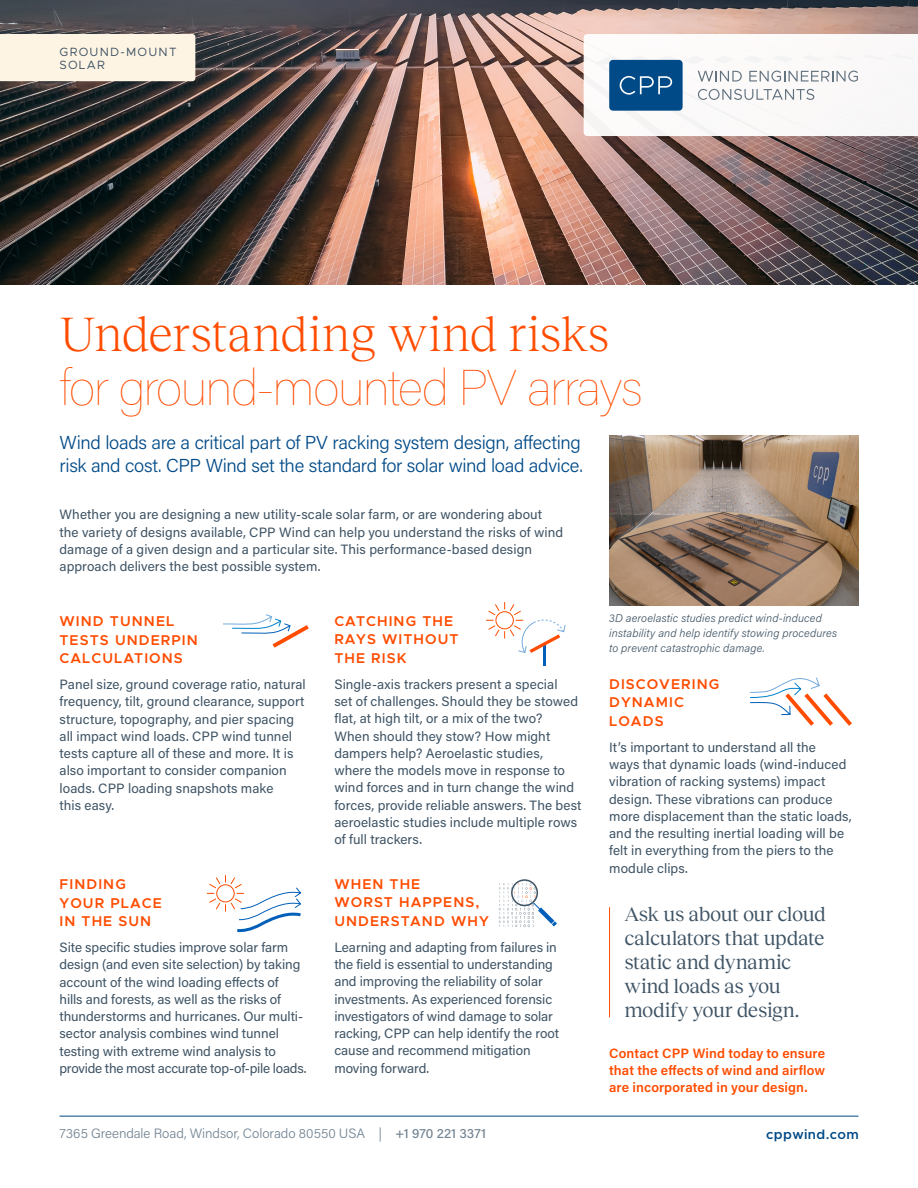
<style>
.page{position:relative;width:918px;height:1188px;background:#fff}
.page>*{position:absolute;margin:0;border:0;box-sizing:border-box;transform-origin:0 0}
.Headline_LARGE_SERIF{font:100 49.95px "Acumin Pro";letter-spacing:-.04em;color:#ff4c00}
.Headline_LARGE_SERIF-2{font:300 49.8px "Reckless Neue";letter-spacing:-.01em;color:#ff4c00}
.Pullout_Quote_-_ORAN{font:20.25px/24px "Reckless Neue";letter-spacing:-.02em;color:#3e5364}
.t1{font:300 18.75px/22.5px "Acumin Pro";letter-spacing:-.02em;color:#004a87}
.Subhead_SEMIBOLD{font:600 14.25px/18.8px "Metropolis";letter-spacing:.075em;color:#ff4c00}
.Subhead_SEMIBOLD-2{font:13.5px/17.2px "Acumin Pro";letter-spacing:.005em;color:#3e5364}
.Body_Copy_LARGE_REGU{font:600 13.5px/17.2px "Acumin Pro";letter-spacing:.01em;color:#ff4c00;text-align:justify}
.Footer_ADDRESS{font:300 13.5px "Acumin Pro";letter-spacing:-.005em;color:#748593}
.Footer_URL{font:600 13.5px "Metropolis";letter-spacing:.03em;color:#004a87}
.Profit_Centre_Tag{font:12px/13.5px "Metropolis";letter-spacing:.1em;color:#3e5364}
.t2{font:italic 300 11.25px/15px "Acumin Pro";letter-spacing:.01em;color:#3e5364}
.s1{font-weight:500}
</style>
<div class="page">
<img style="left:0;top:0;width:918px;height:285px">
<svg style="left:584px;top:34px;width:334px;height:102px"></svg>
<hr style="left:60px;top:1116px;width:798px;height:1px;background:#004a87">
<img style="left:609px;top:436px;width:249px;height:170px">
<div style="left:0;top:34px;width:195px;height:47px;background:#fef4e4"></div>
<hr style="left:609px;top:907px;width:1px;height:110px;background:#ff4c00">
<svg style="left:750px;top:677px;width:102px;height:49px"></svg>
<svg style="left:207px;top:875px;width:94px;height:58px"></svg>
<svg style="left:223px;top:614px;width:86px;height:34px"></svg>
<hr style="left:544px;top:645px;width:2px;height:21px;background:#005fb9">
<svg style="left:486px;top:602px;width:80px;height:51px"></svg>
<svg style="left:499px;top:881px;width:58px;height:46px"></svg>
<div style="left:511px;top:879px;width:27px;height:27px;border:2px solid #3e5364;border-radius:50%"></div>
<p class="Profit_Centre_Tag" style="left:60px;top:45px;width:119px">GROUND-MOUNT<br>SOLAR</p>
<p class="Headline_LARGE_SERIF-2" style="left:60px;top:300px;width:552px">Understanding wind risks</p>
<p class="Headline_LARGE_SERIF" style="left:60px;top:353px;width:585px">for ground-mounted PV arrays</p>
<p class="t1" style="left:60px;top:431px;width:525px">Wind loads are a critical part of PV racking system design, affecting risk and cost. CPP Wind set the standard for solar wind load advice.</p>
<p class="Subhead_SEMIBOLD-2" style="left:60px;top:506px;width:505px">Whether you are designing a new utility-scale solar farm, or are wondering about the variety of designs available, CPP Wind can help you understand the risks of wind damage of a given design and a particular site. This performance-based design approach delivers the best possible system.</p>
<p class="Subhead_SEMIBOLD" style="left:60px;top:612px;width:140px">WIND TUNNEL<br>TESTS UNDERPIN<br>CALCULATIONS</p>
<p class="Subhead_SEMIBOLD-2" style="left:60px;top:675px;width:248px">Panel size, ground coverage ratio, natural frequency, tilt, ground clearance, support structure, topography, and pier spacing all impact wind loads. CPP wind tunnel tests capture all of these and more. It is also important to consider companion loads. CPP loading snapshots make<br>this easy.</p>
<p class="Subhead_SEMIBOLD" style="left:60px;top:875px;width:104px">FINDING<br>YOUR PLACE<br>IN THE SUN</p>
<p class="Subhead_SEMIBOLD-2" style="left:60px;top:938px;width:249px">Site specific studies improve solar farm design (and even site selection) by taking account of the wind loading effects of<br>hills and forests, as well as the risks of thunderstorms and hurricanes. Our multi&shy;sector analysis combines wind tunnel testing with extreme wind analysis to provide the most accurate top-of-pile loads.</p>
<p class="Subhead_SEMIBOLD" style="left:334px;top:611px;width:126px">CATCHING THE<br>RAYS WITHOUT<br>THE RISK</p>
<p class="Subhead_SEMIBOLD-2" style="left:334px;top:675px;width:249px">Single-axis trackers present a special<br>set of challenges. Should they be stowed flat, at high tilt, or a mix of the two?<br>When should they stow? How might dampers help? Aeroelastic studies, where the models move in response to wind forces and in turn change the wind forces, provide reliable answers. The best aeroelastic studies include multiple rows of full trackers.</p>
<p class="Subhead_SEMIBOLD" style="left:334px;top:874px;width:156px">WHEN THE<br>WORST HAPPENS,<br>UNDERSTAND WHY</p>
<p class="Subhead_SEMIBOLD-2" style="left:334px;top:938px;width:226px">Learning and adapting from failures in the field is essential to understanding and improving the reliability of solar investments. As experienced forensic investigators of wind damage to solar racking, CPP can help identify the root cause and recommend mitigation moving forward.</p>
<p class="t2" style="left:609px;top:610px;width:229px">3D aeroelastic studies predict wind-induced instability and help identify stowing procedures to prevent catastrophic damage.</p>
<p class="Subhead_SEMIBOLD" style="left:609px;top:674px;width:112px">DISCOVERING<br>DYNAMIC<br>LOADS</p>
<p class="Subhead_SEMIBOLD-2" style="left:609px;top:738px;width:244px">It’s important to understand all the<br>ways that dynamic loads (wind-induced vibration of racking systems) impact design. These vibrations can produce more displacement than the static loads, and the resulting inertial loading will be felt in everything from the piers to the module clips.</p>
<p class="Pullout_Quote_-_ORAN" style="left:624px;top:901px;width:203px">Ask us about our cloud calculators that update static and dynamic wind loads as you modify your design.</p>
<p class="Body_Copy_LARGE_REGU" style="left:609px;top:1044px;width:217px">Contact CPP Wind today to ensure that the effects of wind and airflow are incorporated in your design.</p>
<p class="Footer_ADDRESS" style="left:60px;top:1124px;width:428px">7365 Greendale Road, Windsor, Colorado 80550 USA | <span class="s1">+1 970 221 3371</span></p>
<p class="Footer_URL" style="left:766px;top:1126px;width:94px">cppwind.com</p>
</div>
